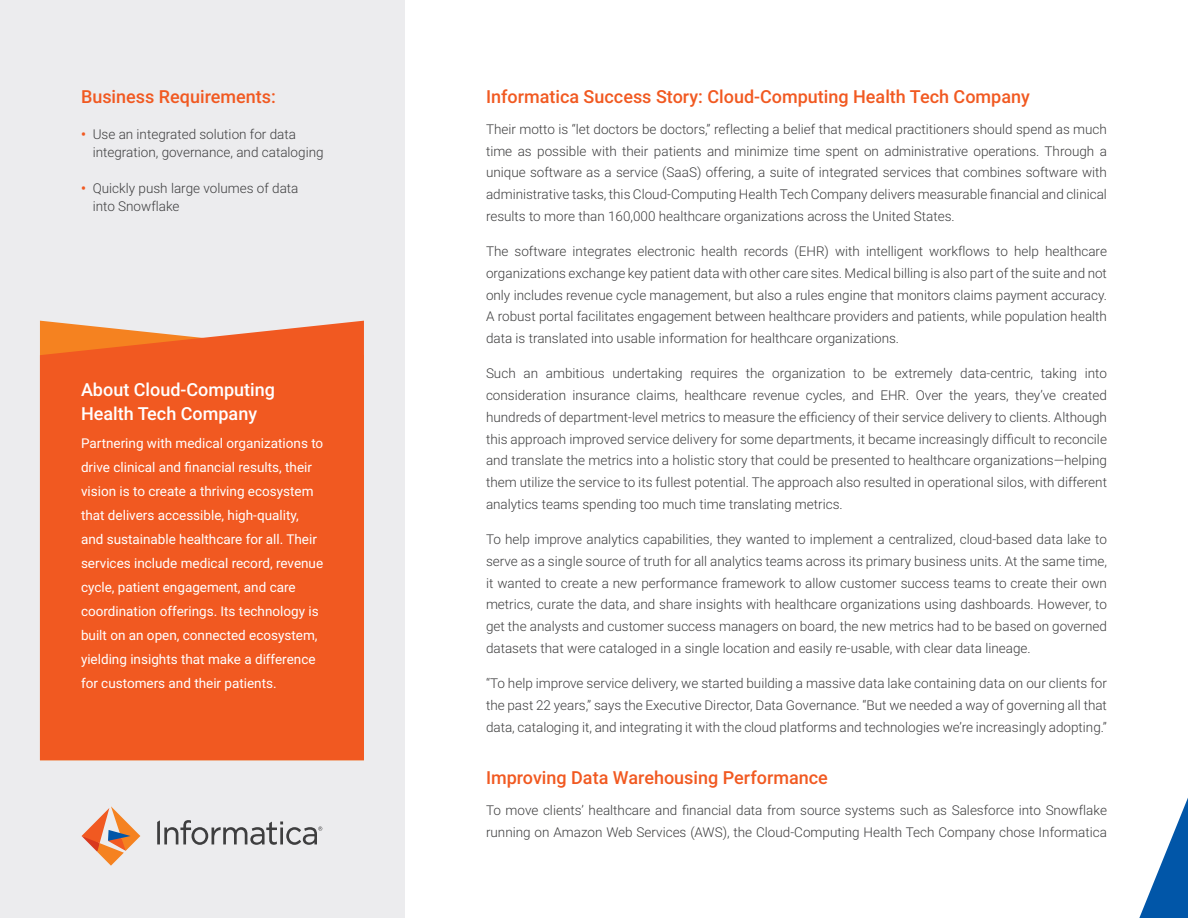
<style>
.page{position:relative;width:1188px;height:918px;background:#fff}
.page>*{position:absolute;margin:0;border:0;box-sizing:border-box;transform-origin:0 0}
.Headers{font:500 18px "Roboto";color:#f15921}
.t1{font:500 18px/24px "Roboto";color:#fff}
.Body_Copy{font:300 13.5px/21.8px "Roboto";color:#3e3e3f;text-align:justify}
.t2{font:13.5px/24px "Roboto";color:#fff}
.s1{font-weight:700;color:#f15921}
</style>
<div class="page">
<div style="left:0;top:0;width:405px;height:918px;background:#ececee"></div>
<svg style="left:1139px;top:798px;width:49px;height:120px"></svg>
<div style="left:40px;top:321px;width:324px;height:439px;background:#f15921"></div>
<svg style="left:82px;top:806px;width:58px;height:60px"></svg>
<svg style="left:157px;top:820px;width:165px;height:25px"></svg>
<p class="Headers" style="left:81px;top:84px;width:196px">Business Requirements:</p>
<p class="Body_Copy" style="left:93px;top:125px;width:232px;line-height:18px;text-indent:-12px"><span class="s1">•</span> Use an integrated solution for data integration, governance, and cataloging</p>
<p class="Body_Copy" style="left:93px;top:179px;width:207px;line-height:18px;text-indent:-12px"><span class="s1">•</span> Quickly push large volumes of data into Snowflake</p>
<p class="t1" style="left:81px;top:377px;width:196px">About Cloud-Computing<br>Health Tech Company</p>
<p class="t2" style="left:81px;top:431px;width:244px">Partnering with medical organizations to drive clinical and financial results, their vision is to create a thriving ecosystem that delivers accessible, high-quality, and sustainable healthcare for all. Their services include medical record, revenue cycle, patient engagement, and care coordination offerings. Its technology is built on an open, connected ecosystem, yielding insights that make a difference for customers and their patients.</p>
<p class="Headers" style="left:486px;top:84px;width:545px">Informatica Success Story: Cloud-Computing Health Tech Company</p>
<p class="Body_Copy" style="left:486px;top:118px;width:623px">Their motto is “let doctors be doctors,” reflecting a belief that medical practitioners should spend as much time as possible with their patients and minimize time spent on administrative operations. Through a unique software as a service (SaaS) offering, a suite of integrated services that combines software with administrative tasks, this Cloud-Computing Health Tech Company delivers measurable financial and clinical results to more than 160,000 healthcare organizations across the United States.</p>
<p class="Body_Copy" style="left:486px;top:240px;width:623px">The software integrates electronic health records (EHR) with intelligent workflows to help healthcare organizations exchange key patient data with other care sites. Medical billing is also part of the suite and not only includes revenue cycle management, but also a rules engine that monitors claims payment accuracy.<br>A robust portal facilitates engagement between healthcare providers and patients, while population health data is translated into usable information for healthcare organizations.</p>
<p class="Body_Copy" style="left:486px;top:362px;width:623px">Such an ambitious undertaking requires the organization to be extremely data-centric, taking into consideration insurance claims, healthcare revenue cycles, and EHR. Over the years, they’ve created hundreds of department-level metrics to measure the efficiency of their service delivery to clients. Although this approach improved service delivery for some departments, it became increasingly difficult to reconcile and translate the metrics into a holistic story that could be presented to healthcare organizations—helping them utilize the service to its fullest potential. The approach also resulted in operational silos, with different analytics teams spending too much time translating metrics.</p>
<p class="Body_Copy" style="left:486px;top:528px;width:623px">To help improve analytics capabilities, they wanted to implement a centralized, cloud-based data lake to serve as a single source of truth for all analytics teams across its primary business units. At the same time, it wanted to create a new performance framework to allow customer success teams to create their own metrics, curate the data, and share insights with healthcare organizations using dashboards. However, to get the analysts and customer success managers on board, the new metrics had to be based on governed datasets that were cataloged in a single location and easily re-usable, with clear data lineage.</p>
<p class="Body_Copy" style="left:486px;top:672px;width:622px">“To help improve service delivery, we started building a massive data lake containing data on our clients for the past 22 years,” says the Executive Director, Data Governance. “But we needed a way of governing all that data, cataloging it, and integrating it with the cloud platforms and technologies we’re increasingly adopting.”</p>
<p class="Headers" style="left:486px;top:765px;width:343px">Improving Data Warehousing Performance</p>
<p class="Body_Copy" style="left:486px;top:799px;width:623px">To move clients’ healthcare and financial data from source systems such as Salesforce into Snowflake running on Amazon Web Services (AWS), the Cloud-Computing Health Tech Company chose Informatica</p>
</div>
